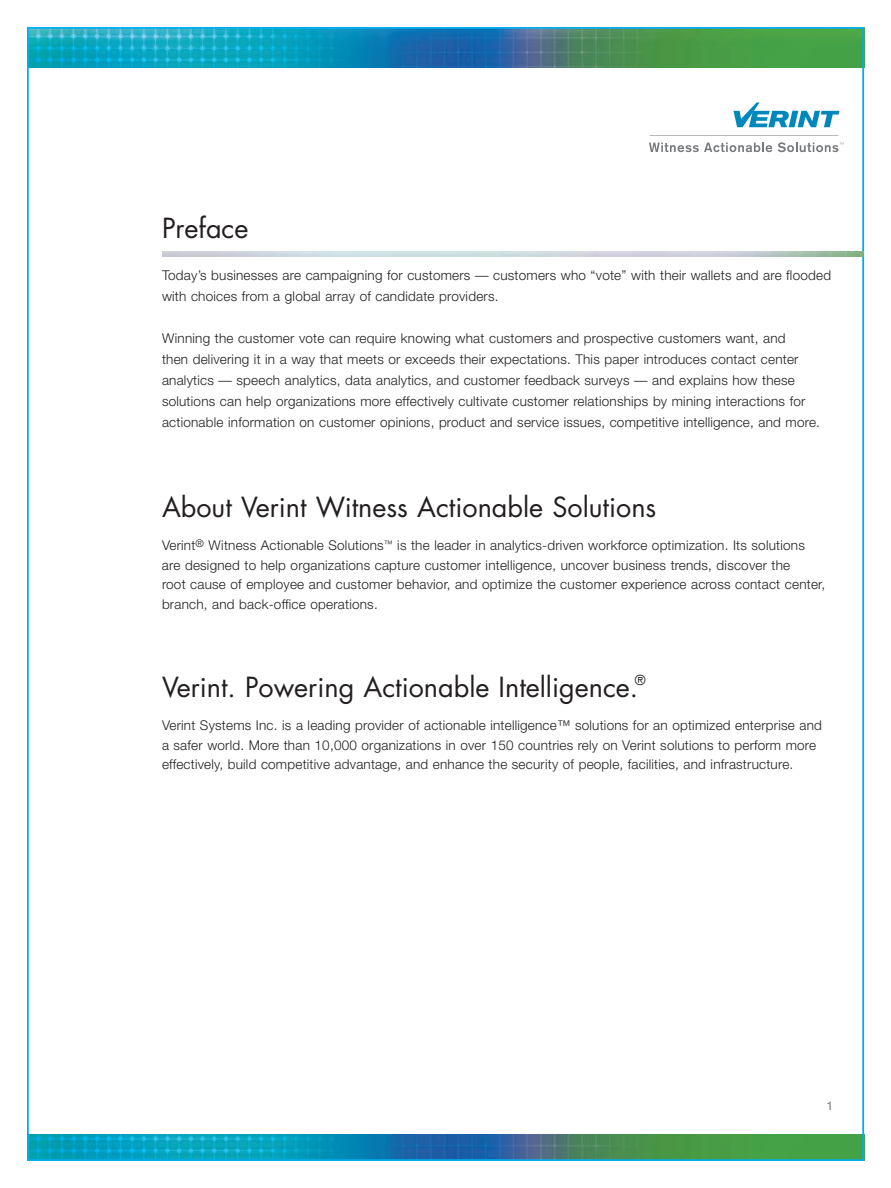
<style>
.page{position:relative;width:891px;height:1188px;background:#fff}
.page>*{position:absolute;margin:0;border:0;box-sizing:border-box;transform-origin:0 0}
.t1{font:27px "Futura";color:#231f20}
.t2{font:300 13.5px/21px "Helvetica Neue";letter-spacing:.015em;color:#231f20}
.t3{font:500 12px "Helvetica Neue";color:#919295}
</style>
<div class="page">
<img style="left:30px;top:30px;width:831px;height:38px">
<svg style="left:30px;top:1134px;width:831px;height:24px;background:#248f8e"></svg>
<svg style="left:734px;top:102px;width:106px;height:25px"></svg>
<hr style="left:650px;top:135px;width:189px;height:1px;background:#76787b">
<svg style="left:649px;top:143px;width:123px;height:9px"></svg>
<svg style="left:778px;top:142px;width:66px;height:10px"></svg>
<h1 class="t1" style="left:162px;top:216px;width:88px">Preface</h1>
<p class="t2" style="left:162px;top:266px;width:671px">Today’s businesses are campaigning for customers — customers who “vote” with their wallets and are flooded with choices from a global array of candidate providers.</p>
<p class="t2" style="left:162px;top:329px;width:659px">Winning the customer vote can require knowing what customers and prospective customers want, and<br>then delivering it in a way that meets or exceeds their expectations. This paper introduces contact center analytics — speech analytics, data analytics, and customer feedback surveys — and explains how these solutions can help organizations more effectively cultivate customer relationships by mining interactions for actionable information on customer opinions, product and service issues, competitive intelligence, and more.</p>
<h1 class="t1" style="left:162px;top:495px;width:496px">About Verint Witness Actionable Solutions</h1>
<p class="t2" style="left:162px;top:537px;width:665px;line-height:19.5px">Verint<sup>®</sup> Witness Actionable Solutions<sup>™</sup> is the leader in analytics-driven workforce optimization. Its solutions are designed to help organizations capture customer intelligence, uncover business trends, discover the<br>root cause of employee and customer behavior, and optimize the customer experience across contact center, branch, and back-office operations.</p>
<h1 class="t1" style="left:162px;top:675px;width:485px">Verint. Powering Actionable Intelligence.<sup>®</sup></h1>
<p class="t2" style="left:162px;top:717px;width:661px;line-height:19.5px">Verint Systems Inc. is a leading provider of actionable intelligence™ solutions for an optimized enterprise and a safer world. More than 10,000 organizations in over 150 countries rely on Verint solutions to perform more effectively, build competitive advantage, and enhance the security of people, facilities, and infrastructure.</p>
<p class="t3" style="left:827px;top:1102px;width:8px">1</p>
</div>
